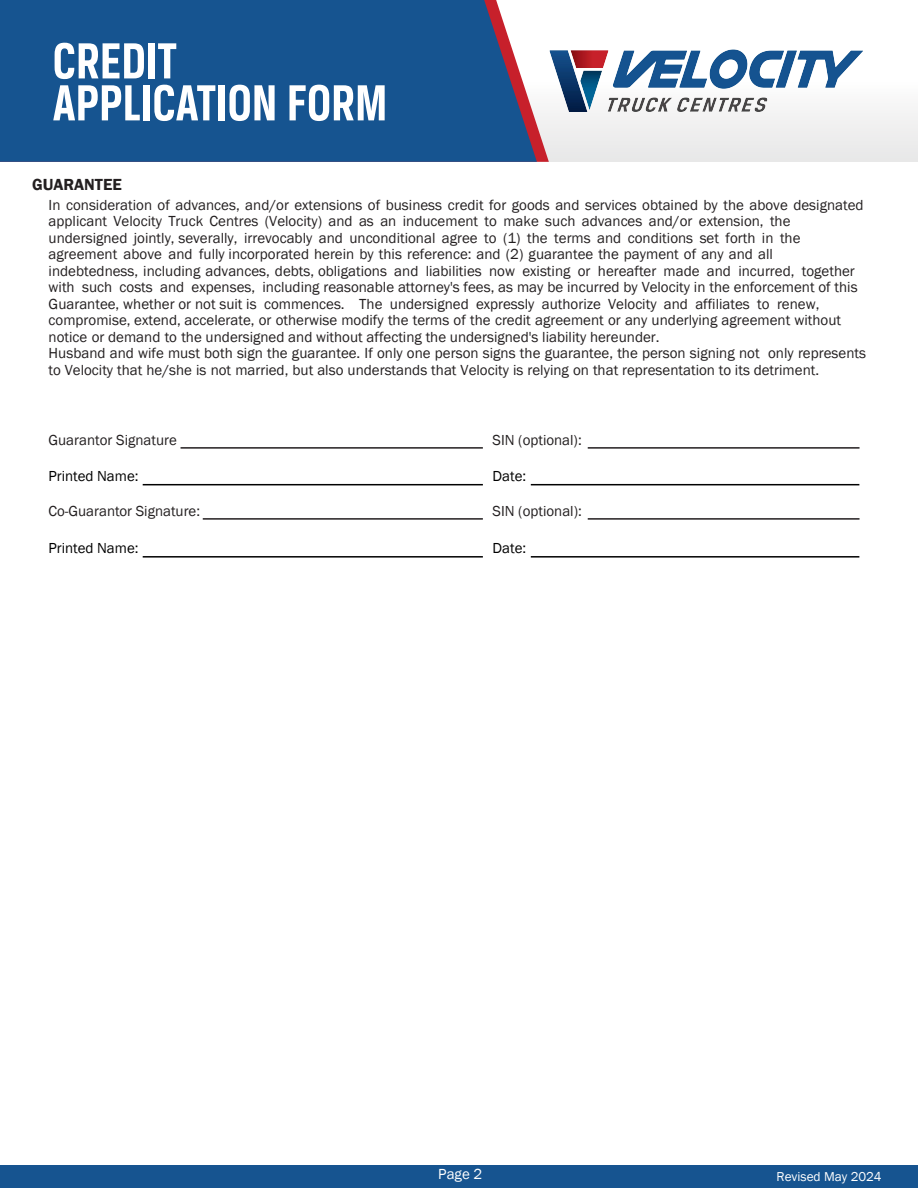
<style>
.page{position:relative;width:918px;height:1188px;background:#fff}
.page>*{position:absolute;margin:0;border:0;box-sizing:border-box;transform-origin:0 0}
.t1{font:700 54px/42px "Breuer Condensed";color:#fff}
.t2{font:600 16.5px "Franklin Gothic";color:#231f20}
.t3{font:15px/16.5px "Franklin Gothic";color:#231f20}
.t4{font:15px "Franklin Gothic";color:#231f20}
.t5{font:15px "Franklin Gothic";color:#010101}
.t6{font:15px "Franklin Gothic";color:#fff}
.t7{font:13.2px "Franklin Gothic";color:#fff}
.s1{font-style:inherit}
</style>
<div class="page">
<div style="left:0;top:0;width:918px;height:162px;background:linear-gradient(to bottom,#fff,#ece9ea)"></div>
<div style="left:0;top:0;width:537px;height:162px;background:#165490"></div>
<hr style="left:181px;top:447px;width:302px;height:2px;background:#231f20">
<hr style="left:588px;top:447px;width:272px;height:2px;background:#231f20">
<hr style="left:588px;top:518px;width:272px;height:2px;background:#231f20">
<hr style="left:203px;top:518px;width:280px;height:2px;background:#231f20">
<hr style="left:531px;top:556px;width:328px;height:2px;background:#010101">
<hr style="left:143px;top:556px;width:340px;height:2px;background:#010101">
<hr style="left:531px;top:484px;width:328px;height:1px;background:#010101">
<hr style="left:143px;top:484px;width:340px;height:1px;background:#010101">
<div style="left:0;top:1166px;width:918px;height:22px;background:#165490"></div>
<img style="left:537px;top:44px;width:333px;height:74px">
<h1 class="t1" style="left:53px;top:39px;width:336px">CREDIT<br>APPLICATION FORM</h1>
<p class="t2" style="left:32px;top:174px;width:91px">GUARANTEE</p>
<p class="t3" style="left:49px;top:197px;width:819px">In consideration of advances, and/or extensions of business credit for goods and services obtained by the above designated applicant <span class="s1">Velocity Truck Centres (Velocity)</span> and as an inducement to make such advances and/or extension, the undersigned jointly, severally, irrevocably and unconditional agree to (1) the terms and conditions set forth in the agreement above and fully incorporated herein by this reference: and (2) guarantee the payment of any and all indebtedness, including advances, debts, obligations and liabilities now existing or hereafter made and incurred, together with such costs and expenses, including reasonable attorney's fees, as may be incurred by <span class="s1">Velocity</span> in the enforcement of this Guarant<span class="s1">ee</span>, whether or not suit is commences. The undersigned expressly authorize V<span class="s1">elocity</span> and affiliates to renew, compromise, extend, accelerate, or otherwise modify the terms of the credit agreement or any underlying agreement without notice or demand to the undersigned and without affecting the undersigned's liability hereunder.<br>Husband and wife must both sign the guarant<span class="s1">ee</span>. If only one person signs the guarant<span class="s1">ee</span>, the person signing not only represents to Velocity that he/she is not married, but also understands that Velocity is relying on that representation to its detriment.</p>
<p class="t4" style="left:49px;top:430px;width:130px">Guarantor Signature</p>
<p class="t4" style="left:493px;top:430px;width:91px">SIN (optional):</p>
<p class="t5" style="left:49px;top:467px;width:91px">Printed Name:</p>
<p class="t5" style="left:493px;top:467px;width:35px">Date:</p>
<p class="t4" style="left:49px;top:501px;width:153px">Co-Guarantor Signature:</p>
<p class="t4" style="left:493px;top:501px;width:91px">SIN (optional):</p>
<p class="t5" style="left:49px;top:539px;width:91px">Printed Name:</p>
<p class="t5" style="left:493px;top:539px;width:35px">Date:</p>
<p class="t6" style="left:438px;top:1165px;width:46px">Page 2</p>
<p class="t7" style="left:777px;top:1168px;width:107px">Revised May 2024</p>
</div>
